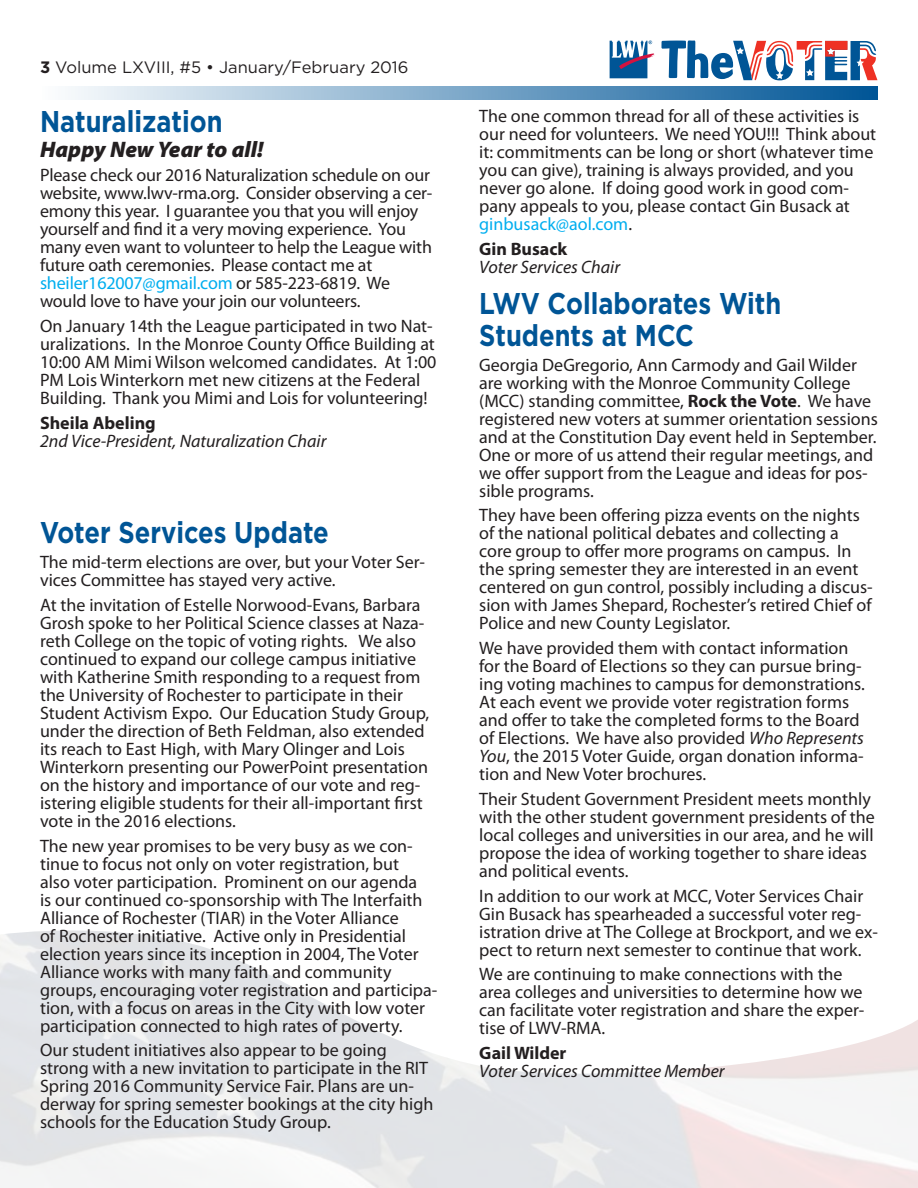
<style>
.page{position:relative;width:918px;height:1188px;background:#fff}
.page>*{position:absolute;margin:0;border:0;box-sizing:border-box;transform-origin:0 0}
.t1{font:700 30px/31.5px "Gotham";color:#005596;scale:.85 1}
.t2{font:italic 900 22.5px "Myriad Pro";color:#231f20}
.t3{font:18px/18px "Myriad Pro";color:#231f20}
.t4{font:italic 18px "Myriad Pro";color:#231f20}
.t5{font:700 18px "Myriad Pro";color:#231f20}
.t6{font:16.5px "Gotham";color:#231f20}
.s1{font-weight:700}
.s2{color:#00aeef}
.s3{font-style:italic}
</style>
<div class="page">
<svg style="left:71px;top:87px;width:807px;height:13px;background:#79a6c8"></svg>
<svg style="left:662px;top:40px;width:216px;height:40px"></svg>
<svg style="left:610px;top:40px;width:44px;height:38px"></svg>
<p class="t6" style="left:40px;top:56px;width:370px"><span class="s1">3</span> Volume LXVIII, #5 • January/February 2016</p>
<h1 class="t1" style="left:40px;top:105px;width:216px">Naturalization</h1>
<p class="t2" style="left:40px;top:134px;width:225px">Happy New Year to all!</p>
<p class="t3" style="left:40px;top:166px;width:394px">Please check our 2016 Naturalization schedule on our website, www.lwv-rma.org. Consider observing a cer&shy;emony this year. I guarantee you that you will enjoy yourself and find it a very moving experience. You many even want to volunteer to help the League with future oath ceremonies. Please contact me at <span class="s2">sheiler162007@gmail.com</span> or 585-223-6819. We would love to have your join our volunteers.</p>
<p class="t3" style="left:40px;top:317px;width:398px">On January 14th the League participated in two Nat&shy;uralizations. In the Monroe County Office Building at 10:00 AM Mimi Wilson welcomed candidates. At 1:00<br>PM Lois Winterkorn met new citizens at the Federal Building. Thank you Mimi and Lois for volunteering!</p>
<p class="t5" style="left:40px;top:411px;width:117px">Sheila Abeling</p>
<p class="t4" style="left:40px;top:430px;width:288px">2nd Vice-President, Naturalization Chair</p>
<h1 class="t1" style="left:40px;top:517px;width:341px">Voter Services Update</h1>
<p class="t3" style="left:40px;top:553px;width:387px">The mid-term elections are over, but your Voter Ser&shy;vices Committee has stayed very active.</p>
<p class="t3" style="left:40px;top:596px;width:391px">At the invitation of Estelle Norwood-Evans, Barbara Grosh spoke to her Political Science classes at Naza&shy;reth College on the topic of voting rights. We also continued to expand our college campus initiative with Katherine Smith responding to a request from the University of Rochester to participate in their Student Activism Expo. Our Education Study Group, under the direction of Beth Feldman, also extended its reach to East High, with Mary Olinger and Lois Winterkorn presenting our PowerPoint presentation on the history and importance of our vote and reg&shy;istering eligible students for their all-important first vote in the 2016 elections.</p>
<p class="t3" style="left:40px;top:836px;width:399px">The new year promises to be very busy as we con&shy;tinue to focus not only on voter registration, but<br>also voter participation. Prominent on our agenda<br>is our continued co-sponsorship with The Interfaith Alliance of Rochester (TIAR) in the Voter Alliance<br>of Rochester initiative. Active only in Presidential election years since its inception in 2004, The Voter Alliance works with many faith and community groups, encouraging voter registration and participa&shy;tion, with a focus on areas in the City with low voter participation connected to high rates of poverty.</p>
<p class="t3" style="left:40px;top:1041px;width:395px">Our student initiatives also appear to be going strong with a new invitation to participate in the RIT Spring 2016 Community Service Fair. Plans are un&shy;derway for spring semester bookings at the city high schools for the Education Study Group.</p>
<p class="t3" style="left:479px;top:107px;width:398px">The one common thread for all of these activities is our need for volunteers. We need YOU!!! Think about it: commitments can be long or short (whatever time you can give), training is always provided, and you never go alone. If doing good work in good com&shy;pany appeals to you, please contact Gin Busack at <span class="s2">ginbusack@aol.com</span>.</p>
<p class="t5" style="left:479px;top:237px;width:90px">Gin Busack</p>
<p class="t4" style="left:479px;top:256px;width:142px">Voter Services Chair</p>
<h1 class="t1" style="left:479px;top:288px;width:357px">LWV Collaborates With<br>Students at MCC</h1>
<p class="t3" style="left:479px;top:355px;width:400px">Georgia DeGregorio, Ann Carmody and Gail Wilder are working with the Monroe Community College (MCC) standing committee, <span class="s1">Rock the Vote</span>. We have registered new voters at summer orientation sessions and at the Constitution Day event held in September.<br>One or more of us attend their regular meetings, and we offer support from the League and ideas for pos&shy;sible programs.</p>
<p class="t3" style="left:479px;top:506px;width:395px">They have been offering pizza events on the nights of the national political debates and collecting a core group to offer more programs on campus. In the spring semester they are interested in an event centered on gun control, possibly including a discus&shy;sion with James Shepard, Rochester’s retired Chief of Police and new County Legislator.</p>
<p class="t3" style="left:479px;top:639px;width:387px">We have provided them with contact information for the Board of Elections so they can pursue bring&shy;ing voting machines to campus for demonstrations.<br>At each event we provide voter registration forms and offer to take the completed forms to the Board of Elections. We have also provided <span class="s3">Who Represents You</span>, the 2015 Voter Guide, organ donation informa&shy;tion and New Voter brochures.</p>
<p class="t3" style="left:479px;top:790px;width:397px">Their Student Government President meets monthly with the other student government presidents of the local colleges and universities in our area, and he will propose the idea of working together to share ideas and political events.</p>
<p class="t3" style="left:479px;top:886px;width:400px">In addition to our work at MCC, Voter Services Chair Gin Busack has spearheaded a successful voter reg&shy;istration drive at The College at Brockport, and we ex&shy;pect to return next semester to continue that work.</p>
<p class="t3" style="left:479px;top:965px;width:387px">We are continuing to make connections with the area colleges and universities to determine how we can facilitate voter registration and share the exper&shy;tise of LWV-RMA.</p>
<p class="t5" style="left:479px;top:1041px;width:89px">Gail Wilder</p>
<p class="t4" style="left:479px;top:1060px;width:247px">Voter Services Committee Member</p>
</div>
